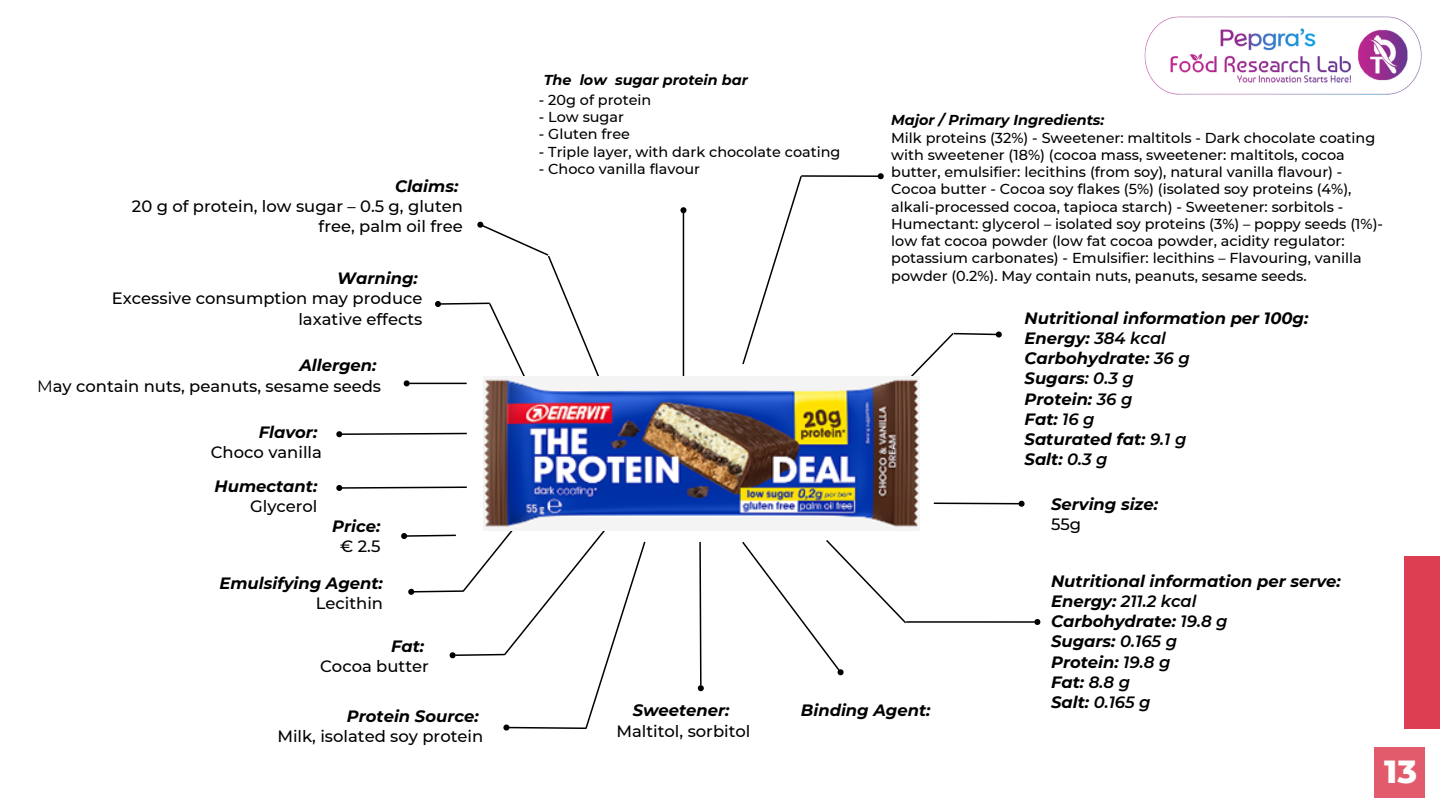
<style>
.page{position:relative;width:1440px;height:810px;background:#fff}
.page>*{position:absolute;margin:0;border:0;box-sizing:border-box;transform-origin:0 0}
.t1{font:800 32.7px "Montserrat";color:#fff}
.t2{font:italic 700 16.4px/20.2px "Montserrat";color:#000}
.t3{font:500 16.4px/20.2px "Montserrat";color:#000;text-align:right}
.t4{font:500 14.4px/17.2px "Montserrat";color:#000}
.t5{font:italic 700 14.4px "Montserrat";color:#000}
.s1{font-weight:700;font-style:italic}
.s2{font-weight:400}
.s3{font-weight:600}
</style>
<div class="page">
<div style="left:1404px;top:556px;width:36px;height:173px;background:#dd3e52"></div>
<img style="left:1144px;top:16px;width:278px;height:79px">
<div style="left:1375px;top:747px;width:50px;height:51px;background:#e25b6c"></div>
<hr style="left:683px;top:213px;width:1px;height:170px;background:#000">
<svg style="left:680px;top:207px;width:7px;height:7px"></svg>
<svg style="left:697px;top:542px;width:7px;height:150px"></svg>
<hr style="left:801px;top:175px;width:77px;height:2px;background:#000">
<svg style="left:877px;top:173px;width:7px;height:7px"></svg>
<svg style="left:933px;top:500px;width:92px;height:7px"></svg>
<hr style="left:906px;top:621px;width:129px;height:2px;background:#000">
<svg style="left:1033px;top:619px;width:8px;height:6px"></svg>
<svg style="left:742px;top:175px;width:61px;height:190px"></svg>
<svg style="left:904px;top:331px;width:98px;height:46px"></svg>
<svg style="left:336px;top:485px;width:310px;height:246px"></svg>
<svg style="left:336px;top:221px;width:293px;height:217px"></svg>
<svg style="left:742px;top:540px;width:166px;height:136px"></svg>
<img style="left:483px;top:377px;width:437px;height:154px">
<p class="t2" style="left:395px;top:176px;width:65px">Claims:</p>
<p class="t3" style="left:132px;top:196px;width:333px">20 g of protein, low sugar – 0.5 g, gluten free, palm oil free</p>
<p class="t2" style="left:337px;top:268px;width:82px">Warning:</p>
<p class="t3" style="left:112px;top:288px;width:312px">Excessive consumption may produce laxative effects</p>
<p class="t3" style="left:37px;top:356px;width:345px"><span class="s1">Allergen:<br></span><span class="s2">M</span>ay contain nuts, peanuts, sesame seeds</p>
<p class="t2" style="left:259px;top:422px;width:60px">Flavor:</p>
<p class="t3" style="left:211px;top:442px;width:113px">Choco vanilla</p>
<p class="t2" style="left:215px;top:476px;width:104px">Humectant:</p>
<p class="t3" style="left:250px;top:496px;width:69px">Glycerol</p>
<p class="t2" style="left:332px;top:516px;width:50px">Price:</p>
<p class="t3" style="left:340px;top:536px;width:42px">€ 2.5</p>
<p class="t2" style="left:219px;top:573px;width:165px">Emulsifying Agent:</p>
<p class="t3" style="left:316px;top:593px;width:69px">Lecithin</p>
<p class="t2" style="left:391px;top:636px;width:35px">Fat:</p>
<p class="t3" style="left:320px;top:656px;width:110px">Cocoa butter</p>
<p class="t2" style="left:347px;top:706px;width:133px">Protein Source:</p>
<p class="t3" style="left:277px;top:726px;width:207px">Milk, isolated soy protein</p>
<p class="t5" style="left:544px;top:71px;width:206px">The low sugar protein bar</p>
<p class="t4" style="left:539px;top:91px;width:114px">- 20g of protein</p>
<p class="t4" style="left:539px;top:108px;width:87px">- Low sugar</p>
<p class="t4" style="left:539px;top:126px;width:93px">- Gluten free</p>
<p class="t4" style="left:539px;top:143px;width:303px">- Triple layer, with dark chocolate coating</p>
<p class="t4" style="left:539px;top:160px;width:163px">- Choco vanilla flavour</p>
<p class="t5" style="left:891px;top:111px;width:215px">Major / Primary Ingredients:</p>
<p class="t4" style="left:891px;top:129px;width:493px">Milk proteins (32%) - Sweetener: maltitols - Dark chocolate coating with sweetener (18%) (cocoa mass, sweetener: maltitols, cocoa butter, emulsifier: lecithins (from soy), natural vanilla flavour) - Cocoa butter - Cocoa soy flakes (5%) (isolated soy proteins (4%), alkali-processed cocoa, tapioca starch) - Sweetener: sorbitols - Humectant: glycerol – isolated soy proteins (3%) – poppy seeds (1%)- low fat cocoa powder (low fat cocoa powder, acidity regulator: potassium carbonates) - Emulsifier: lecithins – Flavouring, vanilla powder (0.2%). May contain nuts, peanuts, sesame seeds.</p>
<p class="t2" style="left:1025px;top:308px;width:285px">Nutritional information per 100g:<br>Energy: <span class="s3">384 kcal<br></span>Carbohydrate: <span class="s3">36 g<br></span>Sugars<span class="s3">: 0.3 g<br></span>Protein: <span class="s3">36 g<br></span>Fat: <span class="s3">16 g<br></span>Saturated fat: <span class="s3">9.1 g<br></span>Salt: <span class="s3">0.3 g</span></p>
<p class="t2" style="left:1051px;top:494px;width:109px">Serving size:</p>
<p class="t3" style="left:1051px;top:514px;width:32px">55g</p>
<p class="t2" style="left:633px;top:700px;width:98px">Sweetener:</p>
<p class="t3" style="left:616px;top:721px;width:136px">Maltitol, sorbitol</p>
<p class="t2" style="left:801px;top:700px;width:131px">Binding Agent:</p>
<p class="t2" style="left:1051px;top:571px;width:291px">Nutritional information per serve:<br>Energy: <span class="s3">211.2 kcal<br></span>Carbohydrate: <span class="s3">19.8 g<br></span>Sugars: <span class="s3">0.165 g<br></span>Protein: <span class="s3">19.8 g<br></span>Fat: <span class="s3">8.8 g<br></span>Salt: <span class="s3">0.165 g</span></p>
<h1 class="t1" style="left:1384px;top:751px;width:34px">13</h1>
</div>
